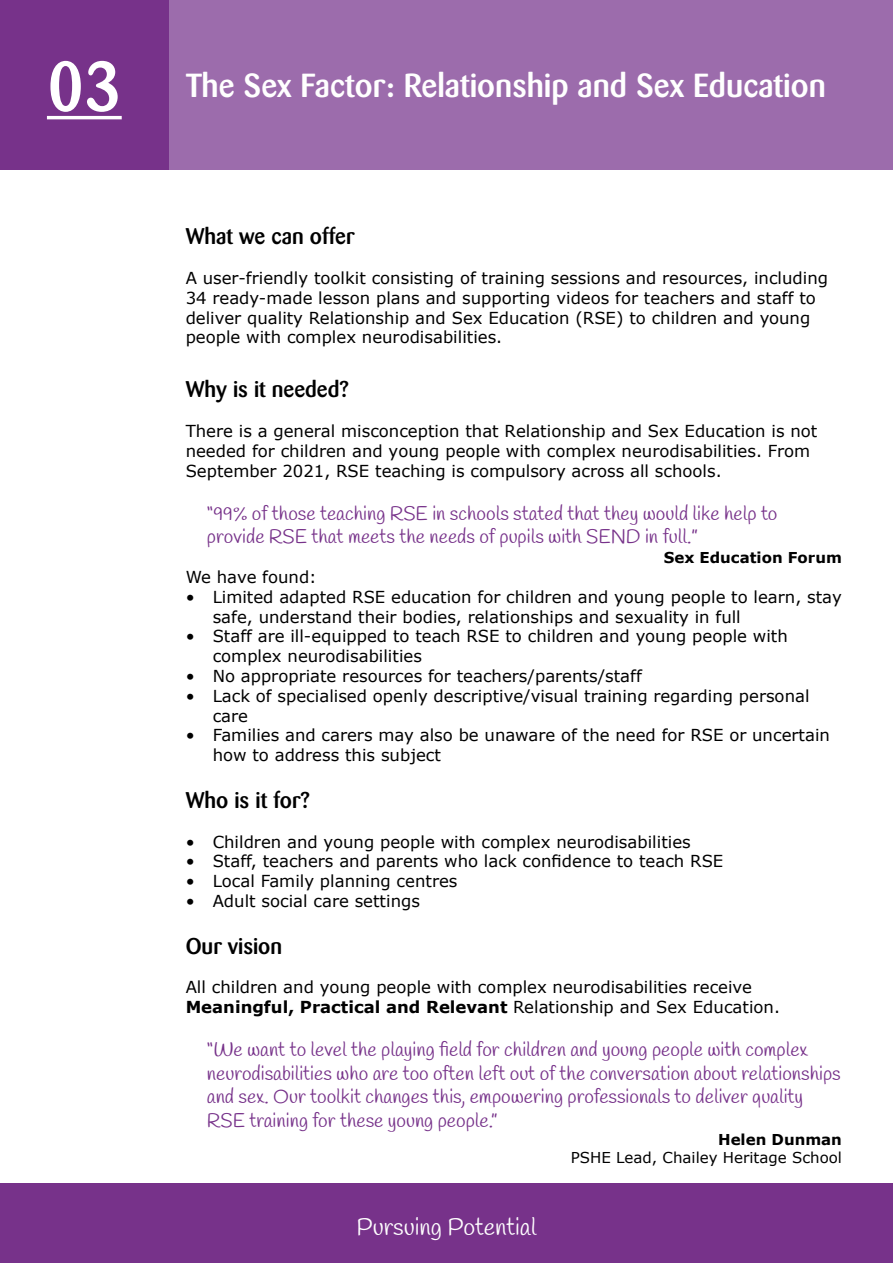
<style>
.page{position:relative;width:893px;height:1263px;background:#fff}
.page>*{position:absolute;margin:0;border:0;box-sizing:border-box;transform-origin:0 0}
.t1{font:500 33px "Barmeno";color:#fff}
.t2{font:24px "Handlee";color:#fff}
.t3{font:500 22.5px "Barmeno";color:#000}
.t4{font:19.5px/23.4px "Handlee";color:#77328a}
.t5{font:16.5px/19.8px "Verdana";color:#000}
.t6{font:15px "Verdana";color:#000}
.t7{font:700 15px "Verdana";color:#000}
.s1{font-size:69px}
.s2{font-weight:700}
</style>
<div class="page">
<div style="left:0;top:0;width:893px;height:169px;background:#9c6cac"></div>
<div style="left:0;top:0;width:169px;height:170px;background:#77328a"></div>
<hr style="left:47px;top:116px;width:75px;height:3px;background:#fff">
<div style="left:0;top:1184px;width:893px;height:79px;background:#77328a"></div>
<h1 class="t1" style="left:47px;top:66px;width:780px"><span class="s1">03</span> The Sex Factor: Relationship and Sex Education</h1>
<h3 class="t3" style="left:186px;top:223px;width:170px">What we can offer</h3>
<p class="t5" style="left:186px;top:268px;width:644px">A user-friendly toolkit consisting of training sessions and resources, including 34 ready-made lesson plans and supporting videos for teachers and staff to deliver quality Relationship and Sex Education (RSE) to children and young people with complex neurodisabilities.</p>
<h3 class="t3" style="left:186px;top:376px;width:165px">Why is it needed?</h3>
<p class="t5" style="left:186px;top:421px;width:633px">There is a general misconception that Relationship and Sex Education is not needed for children and young people with complex neurodisabilities. From<br>September 2021, RSE teaching is compulsory across all schools.</p>
<p class="t4" style="left:207px;top:503px;width:572px">“99% of those teaching RSE in schools stated that they would like help to provide RSE that meets the needs of pupils with SEND in full.”</p>
<p class="t7" style="left:664px;top:548px;width:180px">Sex Education Forum</p>
<p class="t5" style="left:186px;top:567px;width:133px">We have found:</p>
<p class="t5" style="left:213px;top:587px;width:631px;text-indent:-27px">• Limited adapted RSE education for children and young people to learn, stay safe, understand their bodies, relationships and sexuality in full</p>
<p class="t5" style="left:213px;top:627px;width:577px;text-indent:-27px">• Staff are ill-equipped to teach RSE to children and young people with complex neurodisabilities</p>
<p class="t5" style="left:186px;top:666px;width:458px">• No appropriate resources for teachers/parents/staff</p>
<p class="t5" style="left:213px;top:686px;width:598px;text-indent:-27px">• Lack of specialised openly descriptive/visual training regarding personal care</p>
<p class="t5" style="left:213px;top:726px;width:619px;text-indent:-27px">• Families and carers may also be unaware of the need for RSE or uncertain how to address this subject</p>
<h3 class="t3" style="left:186px;top:787px;width:126px">Who is it for?</h3>
<p class="t5" style="left:186px;top:832px;width:507px">• Children and young people with complex neurodisabilities</p>
<p class="t5" style="left:186px;top:852px;width:539px">• Staff, teachers and parents who lack confidence to teach RSE</p>
<p class="t5" style="left:186px;top:871px;width:273px">• Local Family planning centres</p>
<p class="t5" style="left:186px;top:891px;width:236px">• Adult social care settings</p>
<h3 class="t3" style="left:186px;top:933px;width:98px">Our vision</h3>
<p class="t5" style="left:186px;top:978px;width:596px">All children and young people with complex neurodisabilities receive<br><span class="s2">Meaningful, Practical and Relevant</span> Relationship and Sex Education.</p>
<p class="t4" style="left:207px;top:1039px;width:635px">“We want to level the playing field for children and young people with complex neurodisabilities who are too often left out of the conversation about relationships and sex. Our toolkit changes this, empowering professionals to deliver quality RSE training for these young people.”</p>
<p class="t7" style="left:718px;top:1129px;width:125px">Helen Dunman</p>
<p class="t6" style="left:571px;top:1147px;width:273px">PSHE Lead, Chailey Heritage School</p>
<h2 class="t2" style="left:357px;top:1212px;width:181px">Pursuing Potential</h2>
</div>
